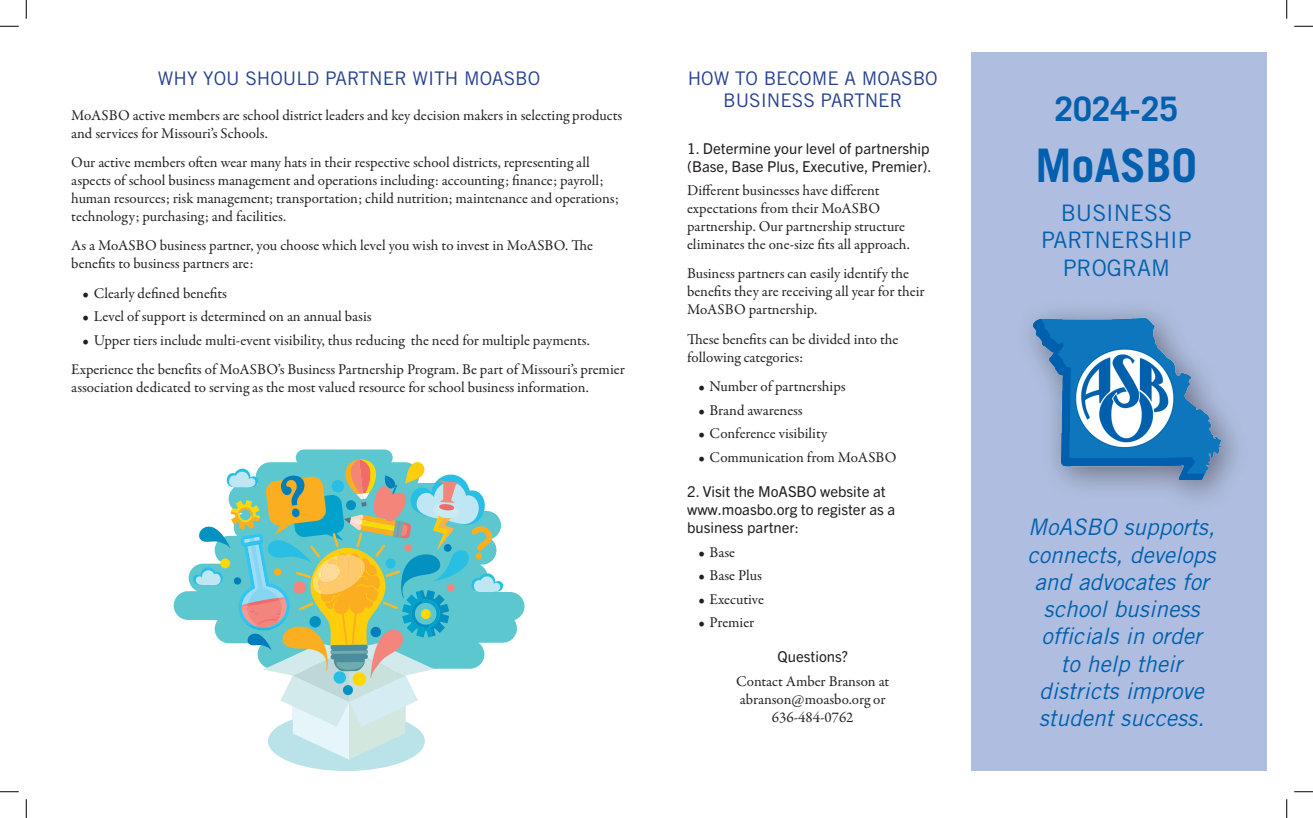
<style>
.page{position:relative;width:1313px;height:818px;background:#fff}
.page>*{position:absolute;margin:0;border:0;box-sizing:border-box;transform-origin:0 0}
.t1{font:700 46.25px "Trade Gothic LT Std";color:#0260ae}
.t2{font:700 33.75px "Trade Gothic LT Std";color:#0260ae}
.t3{font:italic 22.75px/27.2px "Trade Gothic LT Std";color:#0260ae;text-align:center}
.t4{font:22.75px/27.2px "Trade Gothic LT Std";color:#0260ae;text-align:center}
.t5{font:18.75px/22.5px "Trade Gothic LT Std";color:#253f8e;text-align:center}
.t6{font:15px/18px "Garamond Premr Pro";color:#231f20}
.t7{font:15px/18px "Trade Gothic Next SR Pro";color:#231f20}
</style>
<div class="page">
<div style="left:971px;top:53px;width:295px;height:718px;background:#afbee0"></div>
<div style="left:1013px;top:297px;width:239px;height:216px;background:#231f20;opacity:.5"></div>
<img style="left:1027px;top:307px;width:199px;height:173px">
<svg style="left:174px;top:449px;width:350px;height:194px"></svg>
<div style="left:268px;top:711px;width:157px;height:60px;background:#bae2e9;border-radius:50%"></div>
<svg style="left:193px;top:459px;width:310px;height:300px"></svg>
<svg style="left:0;top:25px;width:19px;height:2px"></svg>
<svg style="left:1294px;top:25px;width:18px;height:2px"></svg>
<svg style="left:0;top:791px;width:19px;height:1px"></svg>
<svg style="left:1294px;top:791px;width:18px;height:1px"></svg>
<svg style="left:25px;top:0;width:2px;height:19px"></svg>
<svg style="left:25px;top:799px;width:2px;height:19px"></svg>
<svg style="left:1286px;top:0;width:1px;height:19px"></svg>
<svg style="left:1286px;top:799px;width:1px;height:19px"></svg>
<p class="t5" style="left:158px;top:67px;width:384px">WHY YOU SHOULD PARTNER WITH MOASBO</p>
<p class="t6" style="left:71px;top:106px;width:552px">MoASBO active members are school district leaders and key decision makers in selecting products and services for Missouri’s Schools.</p>
<p class="t6" style="left:71px;top:154px;width:549px">Our active members often wear many hats in their respective school districts, representing all aspects of school business management and operations including: accounting; finance; payroll; human resources; risk management; transportation; child nutrition; maintenance and operations; technology; purchasing; and facilities.</p>
<p class="t6" style="left:71px;top:237px;width:523px">As a MoASBO business partner, you choose which level you wish to invest in MoASBO. The benefits to business partners are:</p>
<p class="t6" style="left:82px;top:284px;width:146px">• Clearly defined benefits</p>
<p class="t6" style="left:82px;top:308px;width:291px">• Level of support is determined on an annual basis</p>
<p class="t6" style="left:71px;top:326px;width:555px;line-height:29.2px;text-indent:11px">• Upper tiers include multi-event visibility, thus reducing the need for multiple payments.<br>Experience the benefits of MoASBO’s Business Partnership Program. Be part of Missouri’s premier</p>
<p class="t6" style="left:71px;top:379px;width:519px">association dedicated to serving as the most valued resource for school business information.</p>
<p class="t5" style="left:687px;top:67px;width:251px">HOW TO BECOME A MOASBO<br>BUSINESS PARTNER</p>
<p class="t7" style="left:687px;top:138px;width:246px">1. Determine your level of partnership (Base, Base Plus, Executive, Premier).</p>
<p class="t6" style="left:687px;top:182px;width:224px">Different businesses have different expectations from their MoASBO partnership. Our partnership structure eliminates the one-size fits all approach.</p>
<p class="t6" style="left:687px;top:265px;width:239px">Business partners can easily identify the benefits they are receiving all year for their<br>MoASBO partnership.</p>
<p class="t6" style="left:687px;top:330px;width:213px">These benefits can be divided into the following categories:</p>
<p class="t6" style="left:698px;top:377px;width:149px">• Number of partnerships</p>
<p class="t6" style="left:698px;top:401px;width:106px">• Brand awareness</p>
<p class="t6" style="left:698px;top:425px;width:131px">• Conference visibility</p>
<p class="t6" style="left:698px;top:448px;width:200px">• Communication from MoASBO</p>
<p class="t7" style="left:687px;top:481px;width:209px">2. Visit the MoASBO website at www.moasbo.org to register as a business partner:</p>
<p class="t6" style="left:698px;top:543px;width:38px">• Base</p>
<p class="t6" style="left:698px;top:566px;width:65px">• Base Plus</p>
<p class="t6" style="left:698px;top:590px;width:67px">• Executive</p>
<p class="t6" style="left:698px;top:614px;width:57px">• Premier</p>
<p class="t7" style="left:777px;top:646px;width:72px">Questions?</p>
<p class="t6" style="left:736px;top:672px;width:155px;text-align:center">Contact Amber Branson at abranson@moasbo.org or<br>636-484-0762</p>
<h2 class="t2" style="left:1054px;top:88px;width:125px">2024-25</h2>
<h1 class="t1" style="left:1035px;top:137px;width:163px">MoASBO</h1>
<h3 class="t4" style="left:1041px;top:199px;width:152px">BUSINESS<br>PARTNERSHIP<br>PROGRAM</h3>
<h3 class="t3" style="left:1027px;top:514px;width:190px">MoASBO supports, connects, develops and advocates for school business officials in order<br>to help their districts improve student success.</h3>
</div>
